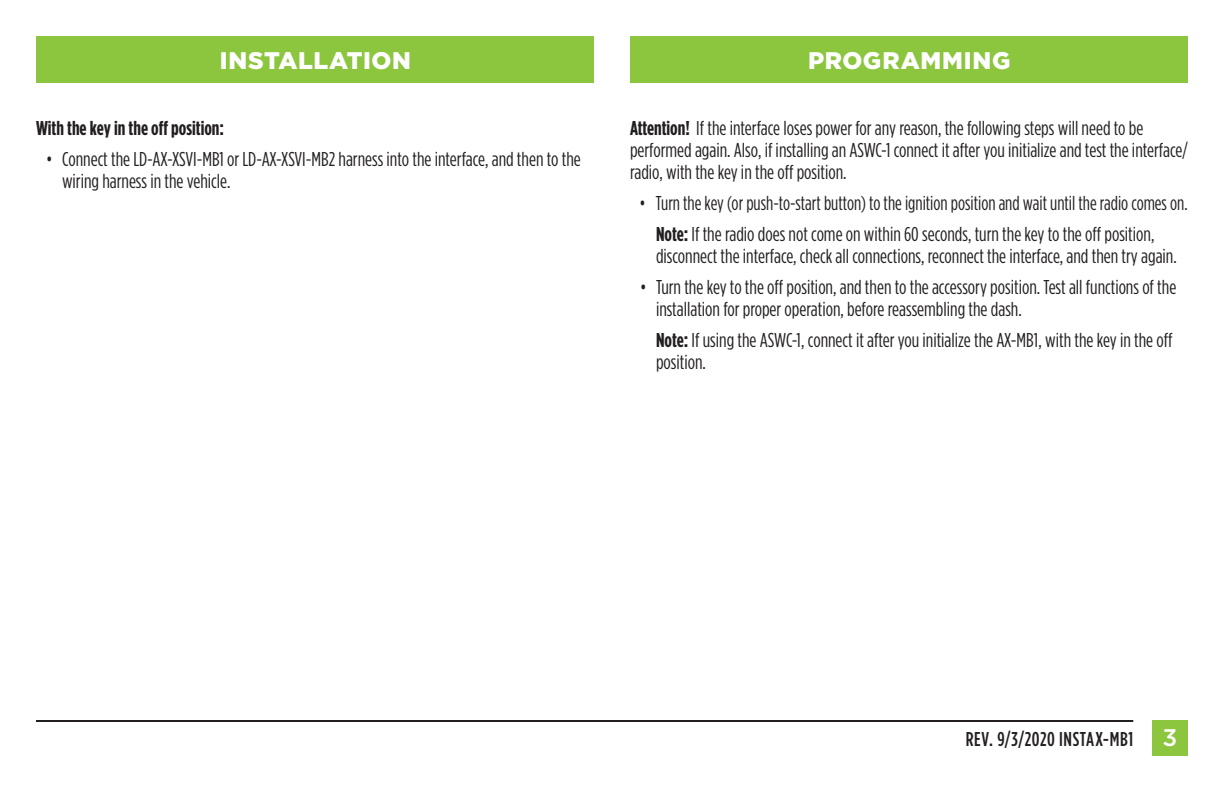
<style>
.page{position:relative;width:1224px;height:792px;background:#fff}
.page>*{position:absolute;margin:0;border:0;box-sizing:border-box;transform-origin:0 0}
.t1{font:900 24px "Gotham";letter-spacing:.025em;color:#fff}
.t2{font:20px/22px "Gotham Condensed";color:#231f20}
.t3{font:20px/31px "Gotham Condensed";color:#231f20;scale:.96 1}
.t4{font:700 20px "Gotham Condensed";color:#231f20}
.t5{font:500 20px "Gotham Condensed";letter-spacing:.03em;color:#231f20}
.s1{font-weight:700}
.s2{font-family:"Gotham";font-size:24px;color:#fff}
</style>
<div class="page">
<div style="left:36px;top:36px;width:1152px;height:46px;background:#8bc63e"></div>
<div style="left:1152px;top:720px;width:36px;height:36px;background:#8bc63e"></div>
<hr style="left:36px;top:720px;width:1097px;height:2px;background:#231f20">
<div style="left:595px;top:35px;width:35px;height:48px;background:#fff"></div>
<p class="t1" style="left:220px;top:47px;width:193px">INSTALLATION</p>
<p class="t1" style="left:808px;top:47px;width:204px">PROGRAMMING</p>
<p class="t4" style="left:36px;top:117px;width:190px">With the key in the off position:</p>
<p class="t2" style="left:62px;top:148px;width:520px;text-indent:-16px">• Connect the LD-AX-XSVI-MB1 or LD-AX-XSVI-MB2 harness into the interface, and then to the wiring harness in the vehicle.</p>
<p class="t2" style="left:630px;top:117px;width:560px"><span class="s1">Attention!</span> If the interface loses power for any reason, the following steps will need to be performed again. Also, if installing an ASWC-1 connect it after you initialize and test the interface/ radio, with the key in the off position.</p>
<p class="t3" style="left:656px;top:187px;width:555px;text-indent:-16px">• Turn the key (or push-to-start button) to the ignition position and wait until the radio comes on.<br><span class="s1">Note:</span> If the radio does not come on within 60 seconds, turn the key to the off position,</p>
<p class="t2" style="left:656px;top:245px;width:522px">disconnect the interface, check all connections, reconnect the interface, and then try again.</p>
<p class="t2" style="left:656px;top:276px;width:522px;text-indent:-16px">• Turn the key to the off position, and then to the accessory position. Test all functions of the installation for proper operation, before reassembling the dash.</p>
<p class="t2" style="left:656px;top:329px;width:518px"><span class="s1">Note:</span> If using the ASWC-1, connect it after you initialize the AX-MB1, with the key in the off position.</p>
<p class="t5" style="left:966px;top:728px;width:213px">REV. 9/3/2020 INSTAX-MB1 <span class="s2">3</span></p>
</div>
